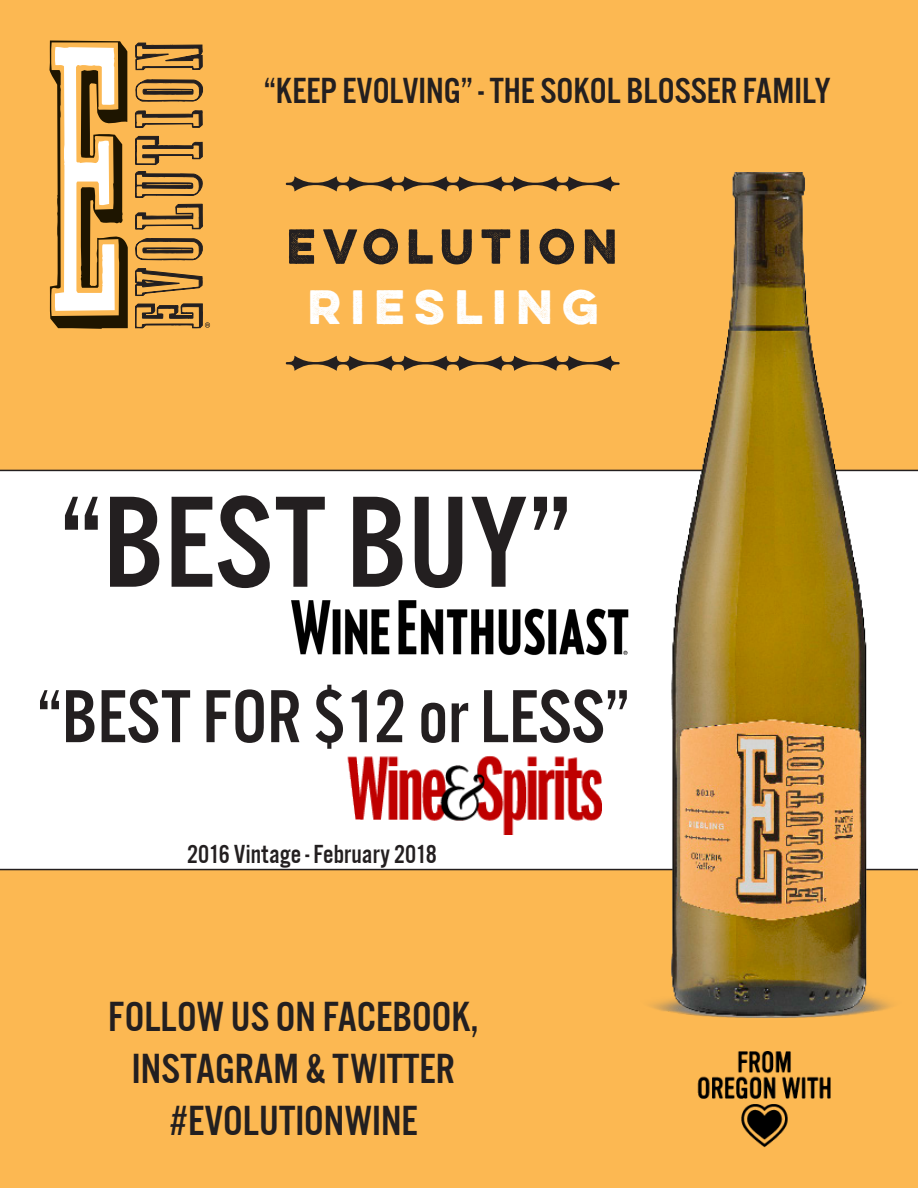
<style>
.page{position:relative;width:918px;height:1188px;background:#fcb852}
.page>*{position:absolute;margin:0;border:0;box-sizing:border-box;transform-origin:0 0}
.t1{font:135px "Alternate Got No 3 D";color:#231f20}
.t2{font:78px "Alternate Got No 3 D";color:#231f20}
.t3{font:43.5px/52.2px "Alternate Got No 3 D";color:#231f20;text-align:center}
.t4{font:700 43.2px "Lulo One";color:#fff}
.t5{font:37.5px "Alternate Got No 3 D";color:#231f20}
.t6{font:27px "Alternate Got No 3 D";color:#231f20}
</style>
<div class="page">
<svg style="left:0;top:470px;width:918px;height:400px"></svg>
<img style="left:665px;top:1051px;width:199px;height:99px">
<svg style="left:49px;top:41px;width:79px;height:288px"></svg>
<svg style="left:135px;top:42px;width:69px;height:29px;background:#ab7f3f"></svg>
<svg style="left:134px;top:268px;width:69px;height:29px;background:#b78742"></svg>
<svg style="left:134px;top:79px;width:70px;height:152px;background:#bc8b43"></svg>
<svg style="left:134px;top:237px;width:70px;height:24px;background:#a67b3e"></svg>
<svg style="left:135px;top:303px;width:75px;height:26px;background:#a57b3d"></svg>
<img style="left:290px;top:594px;width:340px;height:71px">
<img style="left:641px;top:173px;width:260px;height:844px">
<svg style="left:289px;top:229px;width:25px;height:35px"></svg>
<svg style="left:323px;top:229px;width:34px;height:35px"></svg>
<svg style="left:363px;top:229px;width:35px;height:36px"></svg>
<svg style="left:409px;top:229px;width:24px;height:35px"></svg>
<svg style="left:442px;top:229px;width:30px;height:35px"></svg>
<svg style="left:482px;top:229px;width:28px;height:35px"></svg>
<svg style="left:520px;top:229px;width:9px;height:35px"></svg>
<svg style="left:539px;top:229px;width:35px;height:36px"></svg>
<svg style="left:585px;top:229px;width:30px;height:35px"></svg>
<svg style="left:285px;top:356px;width:335px;height:15px;background:#a67c3e"></svg>
<svg style="left:285px;top:176px;width:335px;height:15px;background:#a77c3e"></svg>
<img style="left:343px;top:754px;width:270px;height:81px">
<p class="t5" style="left:264px;top:71px;width:569px">“KEEP EVOLVING” - THE SOKOL BLOSSER FAMILY</p>
<p class="t4" style="left:308px;top:274px;width:302px">RIESLING</p>
<h1 class="t1" style="left:60px;top:471px;width:514px">“BEST BUY”</h1>
<h2 class="t2" style="left:37px;top:675px;width:595px">“BEST FOR $12 or LESS”</h2>
<p class="t6" style="left:187px;top:839px;width:251px">2016 Vintage - February 2018</p>
<p class="t3" style="left:108px;top:991px;width:372px">FOLLOW US ON FACEBOOK,<br>INSTAGRAM &amp; TWITTER #EVOLUTIONWINE</p>
</div>
